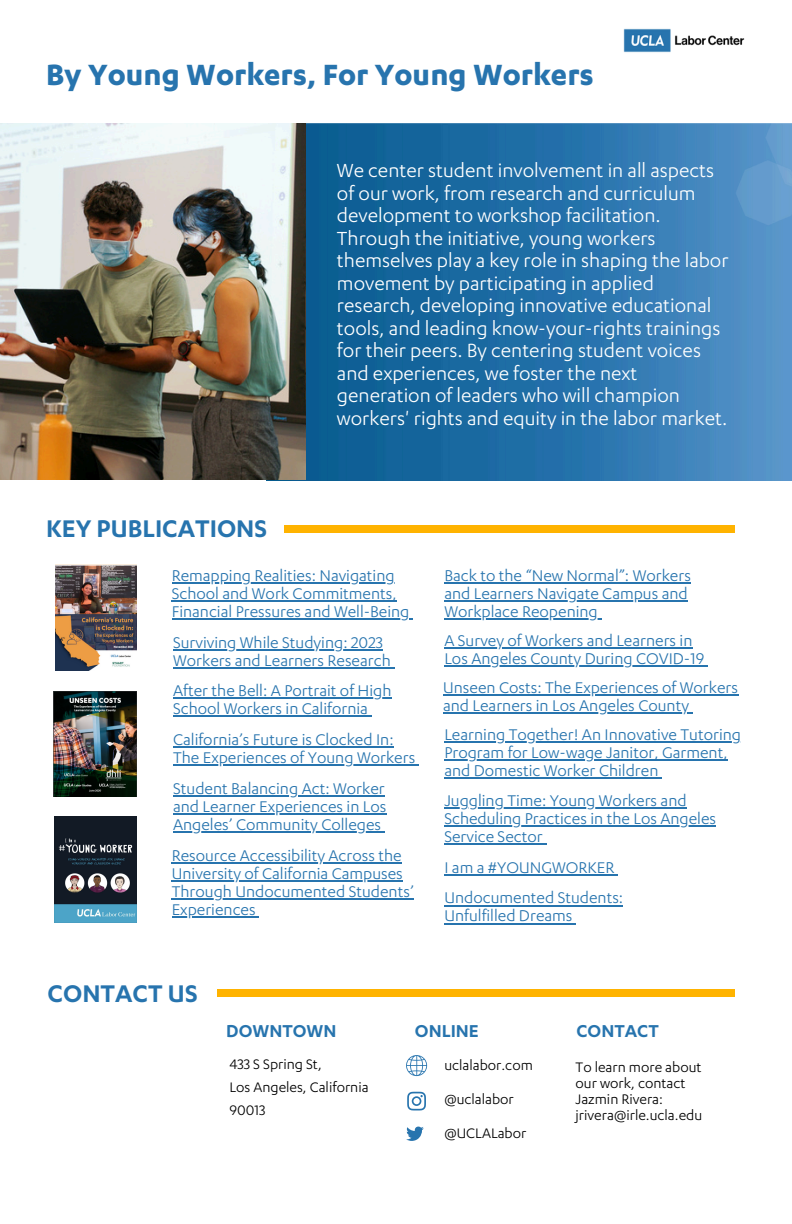
<style>
.page{position:relative;width:792px;height:1224px;background:#fff}
.page>*{position:absolute;margin:0;border:0;box-sizing:border-box;transform-origin:0 0}
.t1{font:700 34px "Karbon";color:#2774ae}
.t2{font:600 28px "Karbon";color:#2774ae}
.t3{font:22px/22.4px "Karbon";color:#fff}
.t4{font:600 20px "Karbon";color:#2774ae}
.t5{font:18px/18px "Karbon";color:#2774ae}
.t6{font:16px/16px "Karbon";color:#000}
</style>
<div class="page">
<img style="left:306px;top:123px;width:486px;height:357px">
<div style="left:217px;top:990px;width:518px;height:7px;background:#ffb300"></div>
<svg style="left:406px;top:1126px;width:18px;height:15px"></svg>
<svg style="left:407px;top:1092px;width:19px;height:19px"></svg>
<img style="left:624px;top:28px;width:121px;height:25px">
<svg style="left:406px;top:1055px;width:21px;height:21px"></svg>
<div style="left:284px;top:525px;width:451px;height:8px;background:#ffb300"></div>
<img style="left:54px;top:816px;width:83px;height:107px">
<img style="left:55px;top:564px;width:81px;height:107px">
<img style="left:54px;top:691px;width:82px;height:105px">
<hr style="left:172px;top:582px;width:223px;height:2px;background:#2774ae">
<hr style="left:172px;top:600px;width:225px;height:2px;background:#2774ae">
<hr style="left:172px;top:618px;width:237px;height:2px;background:#2774ae">
<hr style="left:173px;top:649px;width:210px;height:2px;background:#2774ae">
<hr style="left:173px;top:667px;width:218px;height:2px;background:#2774ae">
<hr style="left:173px;top:698px;width:219px;height:1px;background:#2774ae">
<hr style="left:173px;top:716px;width:195px;height:1px;background:#2774ae">
<hr style="left:173px;top:747px;width:221px;height:1px;background:#2774ae">
<hr style="left:173px;top:765px;width:242px;height:1px;background:#2774ae">
<hr style="left:444px;top:807px;width:243px;height:2px;background:#2774ae">
<hr style="left:444px;top:825px;width:272px;height:2px;background:#2774ae">
<hr style="left:444px;top:843px;width:99px;height:2px;background:#2774ae">
<hr style="left:444px;top:582px;width:247px;height:2px;background:#2774ae">
<hr style="left:444px;top:600px;width:244px;height:2px;background:#2774ae">
<hr style="left:444px;top:618px;width:154px;height:2px;background:#2774ae">
<hr style="left:444px;top:742px;width:297px;height:1px;background:#2774ae">
<hr style="left:444px;top:760px;width:284px;height:1px;background:#2774ae">
<hr style="left:444px;top:778px;width:214px;height:1px;background:#2774ae">
<hr style="left:443px;top:694px;width:295px;height:2px;background:#2774ae">
<hr style="left:443px;top:712px;width:246px;height:2px;background:#2774ae">
<hr style="left:173px;top:795px;width:212px;height:2px;background:#2774ae">
<hr style="left:173px;top:813px;width:214px;height:2px;background:#2774ae">
<hr style="left:173px;top:831px;width:208px;height:2px;background:#2774ae">
<hr style="left:444px;top:874px;width:170px;height:2px;background:#2774ae">
<hr style="left:172px;top:862px;width:230px;height:2px;background:#2774ae">
<hr style="left:172px;top:880px;width:231px;height:2px;background:#2774ae">
<hr style="left:172px;top:898px;width:242px;height:2px;background:#2774ae">
<hr style="left:172px;top:916px;width:84px;height:2px;background:#2774ae">
<hr style="left:444px;top:647px;width:249px;height:2px;background:#2774ae">
<hr style="left:444px;top:665px;width:260px;height:2px;background:#2774ae">
<hr style="left:444px;top:905px;width:179px;height:1px;background:#2774ae">
<hr style="left:444px;top:923px;width:129px;height:1px;background:#2774ae">
<img style="left:0;top:123px;width:306px;height:357px">
<h1 class="t1" style="left:46px;top:62px;width:549px">By Young Workers, For Young Workers</h1>
<p class="t2" style="left:46px;top:518px;width:223px">KEY PUBLICATIONS</p>
<p class="t3" style="left:337px;top:162px;width:393px">We center student involvement in all aspects of our work, from research and curriculum development to workshop facilitation.<br>Through the initiative, young workers themselves play a key role in shaping the labor movement by participating in applied research, developing innovative educational tools, and leading know-your-rights trainings for their peers. By centering student voices and experiences, we foster the next generation of leaders who will champion workers' rights and equity in the labor market.</p>
<h5 class="t5" style="left:172px;top:568px;width:227px">Remapping Realities: Navigating<br>School and Work Commitments,</h5>
<h5 class="t5" style="left:172px;top:604px;width:239px">Financial Pressures and Well-Being</h5>
<h5 class="t5" style="left:173px;top:635px;width:219px">Surviving While Studying: 2023<br>Workers and Learners Research</h5>
<h5 class="t5" style="left:173px;top:684px;width:220px">After the Bell: A Portrait of High<br>School Workers in California</h5>
<p class="t5" style="left:173px;top:733px;width:222px">California’s Future is Clocked In:</p>
<p class="t5" style="left:173px;top:751px;width:244px">The Experiences of Young Workers</p>
<h2 class="t5" style="left:173px;top:782px;width:213px">Student Balancing Act: Worker</h2>
<h3 class="t5" style="left:173px;top:800px;width:215px">and Learner Experiences in Los</h3>
<p class="t5" style="left:173px;top:818px;width:210px">Angeles’ Community Colleges</p>
<p class="t5" style="left:172px;top:849px;width:232px">Resource Accessibility Across the</p>
<p class="t5" style="left:172px;top:867px;width:244px">University of California Campuses<br>Through Undocumented Students’<br>Experiences</p>
<h3 class="t2" style="left:48px;top:983px;width:152px">CONTACT US</h3>
<h5 class="t5" style="left:444px;top:568px;width:248px">Back to the “New Normal”: Workers</h5>
<h5 class="t5" style="left:444px;top:586px;width:245px">and Learners Navigate Campus and</h5>
<h5 class="t5" style="left:444px;top:604px;width:155px">Workplace Reopening</h5>
<p class="t5" style="left:444px;top:634px;width:262px">A Survey of Workers and Learners in<br>Los Angeles County During COVID-19</p>
<h5 class="t5" style="left:443px;top:681px;width:297px">Unseen Costs: The Experiences of Workers</h5>
<h5 class="t5" style="left:443px;top:699px;width:247px">and Learners in Los Angeles County</h5>
<h5 class="t5" style="left:444px;top:728px;width:298px">Learning Together! An Innovative Tutoring</h5>
<h5 class="t5" style="left:444px;top:746px;width:285px">Program for Low-wage Janitor, Garment, and Domestic Worker Children</h5>
<h5 class="t5" style="left:444px;top:794px;width:244px">Juggling Time: Young Workers and</h5>
<h5 class="t5" style="left:444px;top:812px;width:273px">Scheduling Practices in the Los Angeles<br>Service Sector</h5>
<p class="t5" style="left:444px;top:860px;width:171px">I am a #YOUNGWORKER</p>
<p class="t5" style="left:444px;top:891px;width:180px">Undocumented Students:<br>Unfulfilled Dreams</p>
<h3 class="t4" style="left:226px;top:1024px;width:112px">DOWNTOWN</h3>
<p class="t4" style="left:415px;top:1024px;width:65px">ONLINE</p>
<p class="t6" style="left:229px;top:1058px;width:94px">433 S Spring St,</p>
<p class="t6" style="left:444px;top:1059px;width:90px">uclalabor.com</p>
<p class="t6" style="left:229px;top:1078px;width:141px;line-height:22.6px">Los Angeles, California<br>90013</p>
<p class="t6" style="left:444px;top:1093px;width:71px">@uclalabor</p>
<p class="t6" style="left:444px;top:1127px;width:84px">@UCLALabor</p>
<p class="t4" style="left:577px;top:1024px;width:84px">CONTACT</p>
<p class="t6" style="left:576px;top:1061px;width:128px">To learn more about our work, contact<br>Jazmin Rivera: jrivera@irle.ucla.edu</p>
</div>
